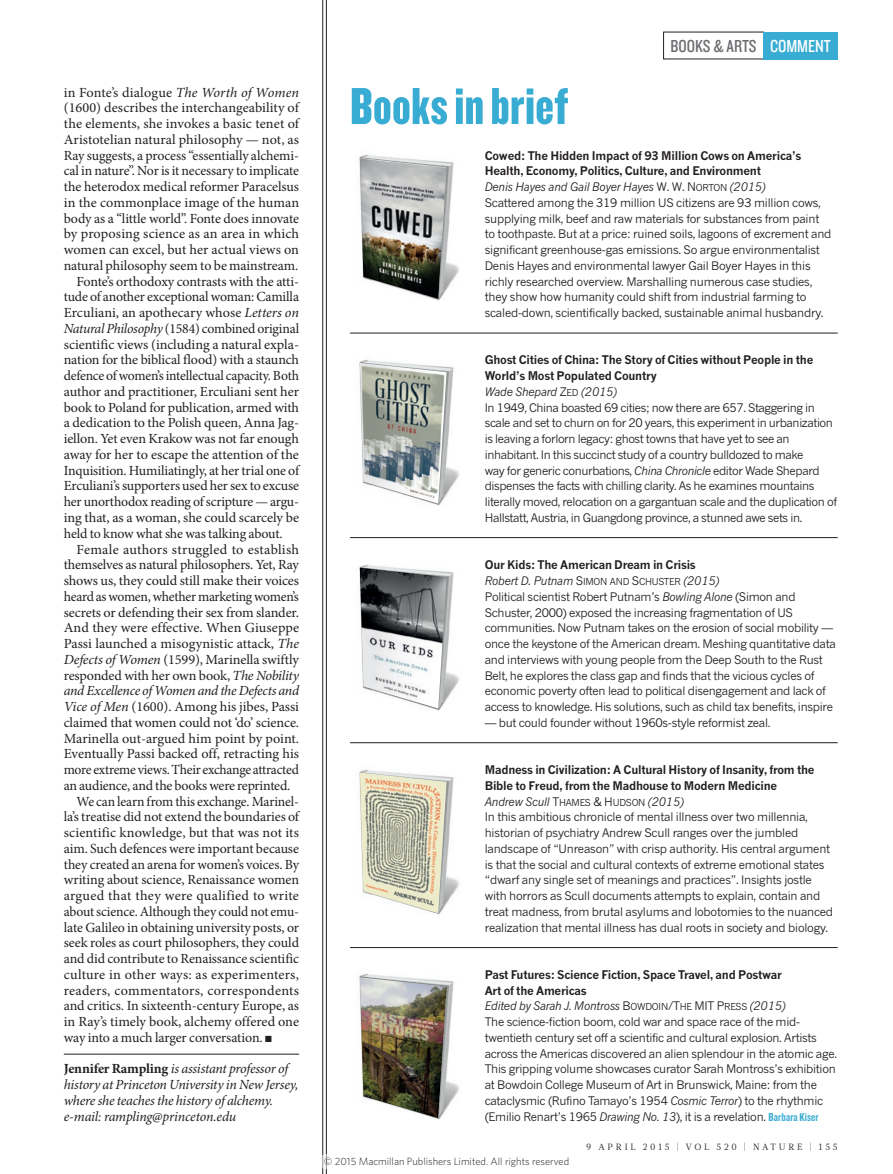
<style>
.page{position:relative;width:893px;height:1174px;background:#fff}
.page>*{position:absolute;margin:0;border:0;box-sizing:border-box;transform-origin:0 0}
.t1{font:54px "Knockout 69 Full Liteweight";color:#38acd2}
.t2{font:18px "Knockout 29 Junior Ltweight";color:#6c6d70}
.BODY_INDENT{font:13.95px/15.8px "Minion Pro";letter-spacing:-.01em;color:#231f20;text-align:justify}
.AUTHOR_DETAILS{font:italic 13.95px/15.8px "Minion Pro";letter-spacing:-.02em;color:#231f20}
.EMAIL{font:italic 13.95px "Minion Pro";letter-spacing:-.015em;color:#231f20}
.BOOKS_BRIEF_TEXT{font:11.7px/15.8px "News Gothic MTOT";letter-spacing:-.025em;color:#231f20}
.BOOKS_BRIEF_TITLE{font:700 11.7px/15.8px "News Gothic MTOT";letter-spacing:-.02em;color:#231f20}
.BOOKS_BRIEF_AUTHOR{font:italic 11.7px "News Gothic MTOT";letter-spacing:-.02em;color:#231f20}
.t3{font:300 10.5px "Whitney";color:#231f20}
.t4{font:9px "Glosa Math";letter-spacing:.3em;color:#231f20}
.s1{font-style:italic}
.s2{font-weight:700;font-style:normal}
.s3{color:#fff}
.s4{font-family:"News Gothic MTOT Regular SC810";font-style:normal}
.s5{font-family:"News Gothic MTOT Regular SC810";font-style:normal;font-size:9.45px}
.s6{font-family:"Knockout 49 Liteweight";font-size:12px;color:#38acd2}
</style>
<div class="page">
<img style="left:359px;top:973px;width:101px;height:147px">
<img style="left:360px;top:977px;width:87px;height:141px">
<img style="left:359px;top:769px;width:101px;height:146px">
<img style="left:360px;top:772px;width:87px;height:141px">
<img style="left:359px;top:564px;width:101px;height:147px">
<svg style="left:360px;top:567px;width:87px;height:141px"></svg>
<img style="left:359px;top:359px;width:101px;height:147px">
<svg style="left:360px;top:363px;width:87px;height:140px"></svg>
<img style="left:359px;top:154px;width:101px;height:147px">
<img style="left:360px;top:158px;width:87px;height:141px">
<hr style="left:64px;top:1053px;width:235px;height:1px;background:#231f20">
<div style="left:763px;top:32px;width:75px;height:27px;background:#38acd2"></div>
<hr style="left:326px;top:0;width:1px;height:1174px;background:#231f20">
<hr style="left:322px;top:0;width:1px;height:1174px;background:#231f20">
<hr style="left:350px;top:333px;width:488px;height:1px;background:#231f20">
<hr style="left:350px;top:537px;width:488px;height:1px;background:#231f20">
<hr style="left:350px;top:742px;width:488px;height:1px;background:#231f20">
<hr style="left:350px;top:947px;width:488px;height:1px;background:#231f20">
<svg style="left:322px;top:1154px;width:5px;height:15px"></svg>
<p class="BODY_INDENT" style="left:64px;top:84px;width:237px">in Fonte’s dialogue <span class="s1">The Worth of Women </span>(1600) describes the interchangeability of the elements, she invokes a basic tenet of Aristotelian natural philosophy — not, as Ray suggests, a process “essentially alchemi&shy;cal in nature”. Nor is it necessary to implicate the heterodox medical reformer Paracelsus in the commonplace image of the human body as a “little world”. Fonte does innovate by proposing science as an area in which women can excel, but her actual views on natural philosophy seem to be mainstream.</p>
<p class="BODY_INDENT" style="left:64px;top:273px;width:237px;text-indent:13px">Fonte’s orthodoxy contrasts with the atti&shy;tude of another exceptional woman: Camilla Erculiani, an apothecary whose <span class="s1">Letters on Natural Philosophy</span> (1584) combined original scientific views (including a natural expla&shy;nation for the biblical flood) with a staunch defence of women’s intellectual capacity. Both author and practitioner, Erculiani sent her book to Poland for publication, armed with a dedication to the Polish queen, Anna Jag&shy;iellon. Yet even Krakow was not far enough away for her to escape the attention of the Inquisition. Humiliatingly, at her trial one of Erculiani’s supporters used her sex to excuse her unorthodox reading of scripture — argu&shy;ing that, as a woman, she could scarcely be held to know what she was talking about.</p>
<p class="BODY_INDENT" style="left:64px;top:541px;width:237px;text-indent:13px">Female authors struggled to establish themselves as natural philosophers. Yet, Ray shows us, they could still make their voices heard as women, whether marketing women’s secrets or defending their sex from slander.<br>And they were effective. When Giuseppe Passi launched a misogynistic attack, <span class="s1">The Defects of Women</span> (1599), Marinella swiftly responded with her own book, <span class="s1">The Nobility and Excellence of Women and the Defects and Vice of Men</span> (1600). Among his jibes, Passi claimed that women could not ‘do’ science.<br>Marinella out-argued him point by point.<br>Eventually Passi backed off, retracting his more extreme views. Their exchange attracted an audience, and the books were reprinted.</p>
<p class="BODY_INDENT" style="left:64px;top:793px;width:237px;text-indent:13px">We can learn from this exchange. Marinel&shy;la’s treatise did not extend the boundaries of scientific knowledge, but that was not its aim. Such defences were important because they created an arena for women’s voices. By writing about science, Renaissance women argued that they were qualified to write about science. Although they could not emu&shy;late Galileo in obtaining university posts, or seek roles as court philosophers, they could and did contribute to Renaissance scientific culture in other ways: as experimenters, readers, commentators, correspondents and critics. In sixteenth-century Europe, as in Ray’s timely book, alchemy offered one way into a much larger conversation. ■</p>
<p class="AUTHOR_DETAILS" style="left:64px;top:1061px;width:236px"><span class="s2">Jennifer Rampling</span> is assistant professor of history at Princeton University in New Jersey, where she teaches the history of alchemy.</p>
<p class="EMAIL" style="left:64px;top:1107px;width:174px">e-mail: rampling@princeton.edu</p>
<h1 class="t1" style="left:350px;top:72px;width:220px">Books in brief</h1>
<h2 class="t2" style="left:670px;top:34px;width:162px">BOOKS &amp; ARTS <span class="s3">COMMENT</span></h2>
<p class="BOOKS_BRIEF_TITLE" style="left:485px;top:147px;width:318px">Cowed: The Hidden Impact of 93 Million Cows on America’s<br>Health, Economy, Politics, Culture, and Environment</p>
<p class="BOOKS_BRIEF_AUTHOR" style="left:485px;top:180px;width:283px">Denis Hayes and Gail Boyer Hayes <span class="s4">W. W. N</span> <span class="s5">ORTON</span> (2015)</p>
<p class="BOOKS_BRIEF_TEXT" style="left:485px;top:195px;width:348px">Scattered among the 319 million US citizens are 93 million cows, supplying milk, beef and raw materials for substances from paint to toothpaste. But at a price: ruined soils, lagoons of excrement and significant greenhouse-gas emissions. So argue environmentalist Denis Hayes and environmental lawyer Gail Boyer Hayes in this richly researched overview. Marshalling numerous case studies, they show how humanity could shift from industrial farming to scaled-down, scientifically backed, sustainable animal husbandry.</p>
<p class="BOOKS_BRIEF_TITLE" style="left:485px;top:352px;width:330px">Ghost Cities of China: The Story of Cities without People in the<br>World’s Most Populated Country</p>
<p class="BOOKS_BRIEF_AUTHOR" style="left:485px;top:384px;width:134px">Wade Shepard <span class="s4">Z</span><span class="s5">ED</span> (2015)</p>
<p class="BOOKS_BRIEF_TEXT" style="left:485px;top:399px;width:354px">In 1949, China boasted 69 cities; now there are 657. Staggering in scale and set to churn on for 20 years, this experiment in urbanization is leaving a forlorn legacy: ghost towns that have yet to see an inhabitant. In this succinct study of a country bulldozed to make<br>way for generic conurbations, <span class="s1">China Chronicle</span> editor Wade Shepard dispenses the facts with chilling clarity. As he examines mountains literally moved, relocation on a gargantuan scale and the duplication of Hallstatt, Austria, in Guangdong province, a stunned awe sets in.</p>
<p class="BOOKS_BRIEF_TITLE" style="left:485px;top:557px;width:213px">Our Kids: The American Dream in Crisis</p>
<p class="BOOKS_BRIEF_AUTHOR" style="left:485px;top:573px;width:236px">Robert D. Putnam <span class="s4">S</span><span class="s5">IM ON AND</span> <span class="s4">S</span><span class="s5">CHUSTER</span> (2015)</p>
<p class="BOOKS_BRIEF_TEXT" style="left:485px;top:588px;width:353px">Political scientist Robert Putnam’s <span class="s1">Bowling Alone</span> (Simon and Schuster, 2000) exposed the increasing fragmentation of US communities. Now Putnam takes on the erosion of social mobility — once the keystone of the American dream. Meshing quantitative data and interviews with young people from the Deep South to the Rust Belt, he explores the class gap and finds that the vicious cycles of economic poverty often lead to political disengagement and lack of access to knowledge. His solutions, such as child tax benefits, inspire</p>
<p class="BOOKS_BRIEF_TEXT" style="left:485px;top:714px;width:287px">— but could founder without 1960s-style reformist zeal.</p>
<p class="BOOKS_BRIEF_TITLE" style="left:485px;top:762px;width:331px">Madness in Civilization: A Cultural History of Insanity, from the<br>Bible to Freud, from the Madhouse to Modern Medicine</p>
<p class="BOOKS_BRIEF_AUTHOR" style="left:485px;top:794px;width:201px">Andrew Scull <span class="s4">T</span><span class="s5">HAM ES</span> <span class="s4">&amp; H</span> <span class="s5">UDSON</span> (2015)</p>
<p class="BOOKS_BRIEF_TEXT" style="left:485px;top:809px;width:350px">In this ambitious chronicle of mental illness over two millennia, historian of psychiatry Andrew Scull ranges over the jumbled landscape of “Unreason” with crisp authority. His central argument is that the social and cultural contexts of extreme emotional states “dwarf any single set of meanings and practices”. Insights jostle with horrors as Scull documents attempts to explain, contain and treat madness, from brutal asylums and lobotomies to the nuanced realization that mental illness has dual roots in society and biology.</p>
<p class="BOOKS_BRIEF_TITLE" style="left:485px;top:966px;width:299px">Past Futures: Science Fiction, Space Travel, and Postwar<br>Art of the Americas</p>
<p class="BOOKS_BRIEF_AUTHOR" style="left:485px;top:999px;width:303px">Edited by Sarah J. Montross <span class="s4">B</span><span class="s5">OWDOIN</span><span class="s4">/T</span><span class="s5">HE</span> <span class="s4">MIT P</span><span class="s5">RESS</span> (2015)</p>
<p class="BOOKS_BRIEF_TEXT" style="left:485px;top:1014px;width:354px">The science-fiction boom, cold war and space race of the mid&shy;twentieth century set off a scientific and cultural explosion. Artists across the Americas discovered an alien splendour in the atomic age.<br>This gripping volume showcases curator Sarah Montross’s exhibition at Bowdoin College Museum of Art in Brunswick, Maine: from the cataclysmic (Rufino Tamayo’s 1954 <span class="s1">Cosmic Terror</span>) to the rhythmic (Emilio Renart’s 1965 <span class="s1">Drawing No. 13</span>), it is a revelation. <span class="s6">Barbara Kiser</span></p>
<p class="t3" style="left:324px;top:1154px;width:247px">© 2015 Macmillan Publishers Limited. All rights reserved</p>
<p class="t4" style="left:586px;top:1141px;width:253px">9 APRIL 2015 | VOL 520 | NATURE | 155</p>
</div>
